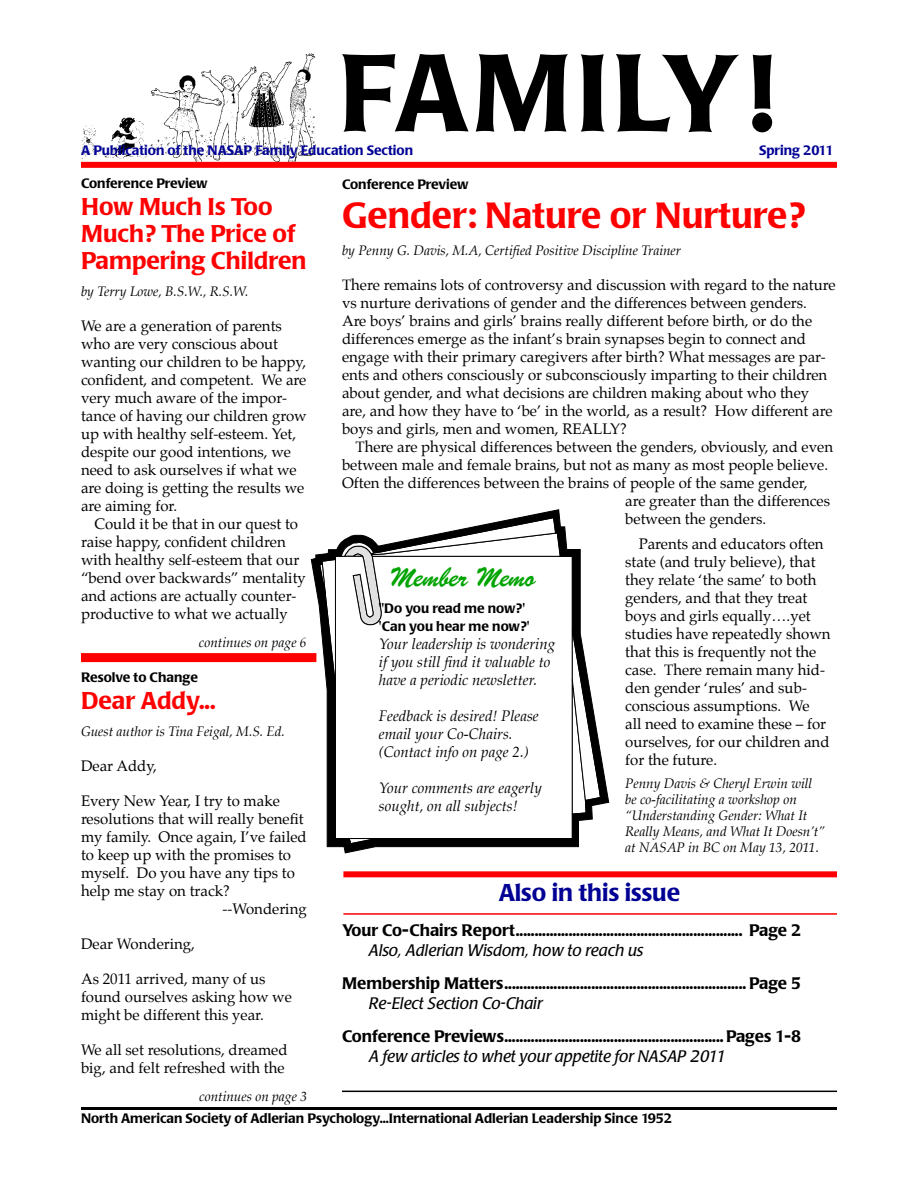
<style>
.page{position:relative;width:918px;height:1188px;background:#fff}
.page>*{position:absolute;margin:0;border:0;box-sizing:border-box;transform-origin:0 0}
.t1{font:500 36px "Poppl Laudatio";color:#f00}
.t2{font:27px "Brush Script BT";color:#00a400}
.t3{font:500 24px/27px "Poppl Laudatio";color:#f00}
.t4{font:500 24px "Poppl Laudatio";color:#000095}
.t5{font:500 16.5px "Poppl Laudatio";color:#000}
.t6{font:italic 16.5px "Poppl Laudatio";color:#000}
.t7{font:15px/18px "Palatino";color:#000}
.t8{font:italic 15px/18px "Palatino";color:#000}
.t9{font:italic 13.5px/16.2px "Palatino";color:#000}
.t10{font:500 13.5px/18px "Poppl Laudatio";color:#000}
.t11{font:500 13.5px "Poppl Laudatio";color:#000095}
</style>
<div class="page">
<img style="left:104px;top:117px;width:42px;height:42px">
<img style="left:81px;top:125px;width:19px;height:32px">
<img style="left:149px;top:54px;width:166px;height:108px">
<div style="left:81px;top:653px;width:235px;height:9px;background:#f00"></div>
<div style="left:343px;top:871px;width:494px;height:6px;background:#f00"></div>
<hr style="left:343px;top:913px;width:494px;height:2px;background:#f00">
<hr style="left:81px;top:1107px;width:756px;height:3px;background:#000">
<hr style="left:342px;top:1091px;width:495px;height:1px;background:#000">
<div style="left:81px;top:162px;width:756px;height:6px;background:#f00"></div>
<svg style="left:310px;top:509px;width:300px;height:345px"></svg>
<svg style="left:319px;top:517px;width:242px;height:181px"></svg>
<svg style="left:342px;top:54px;width:127px;height:78px"></svg>
<svg style="left:476px;top:54px;width:92px;height:78px"></svg>
<svg style="left:581px;top:54px;width:24px;height:78px"></svg>
<svg style="left:616px;top:54px;width:123px;height:78px"></svg>
<svg style="left:752px;top:55px;width:20px;height:77px"></svg>
<p class="t11" style="left:81px;top:143px;width:334px">A Publication of the NASAP Family Education Section</p>
<p class="t11" style="left:759px;top:143px;width:76px">Spring 2011</p>
<p class="t10" style="left:81px;top:175px;width:128px">Conference Preview</p>
<h3 class="t3" style="left:81px;top:194px;width:227px">How Much Is Too<br>Much? The Price of<br>Pampering Children</h3>
<p class="t9" style="left:81px;top:284px;width:169px">by Terry Lowe, B.S.W., R.S.W.</p>
<p class="t7" style="left:81px;top:316px;width:227px">We are a generation of parents who are very conscious about wanting our children to be happy, confident, and competent. We are very much aware of the impor&shy;tance of having our children grow up with healthy self-esteem. Yet, despite our good intentions, we need to ask ourselves if what we are doing is getting the results we are aiming for.</p>
<p class="t7" style="left:81px;top:514px;width:226px;text-indent:14px">Could it be that in our quest to raise happy, confident children with healthy self-esteem that our “bend over backwards” mentality and actions are actually counter&shy;productive to what we actually</p>
<p class="t9" style="left:199px;top:635px;width:109px">continues on page 6</p>
<p class="t10" style="left:81px;top:669px;width:118px">Resolve to Change</p>
<h3 class="t3" style="left:81px;top:688px;width:136px">Dear Addy...</h3>
<p class="t9" style="left:81px;top:724px;width:206px">Guest author is Tina Feigal, M.S. Ed.</p>
<p class="t7" style="left:81px;top:757px;width:77px">Dear Addy,</p>
<p class="t7" style="left:81px;top:792px;width:200px">Every New Year, I try to make</p>
<p class="t7" style="left:81px;top:810px;width:224px">resolutions that will really benefit</p>
<p class="t7" style="left:81px;top:828px;width:227px">my family. Once again, I’ve failed</p>
<p class="t7" style="left:81px;top:846px;width:212px">to keep up with the promises to</p>
<p class="t7" style="left:81px;top:864px;width:216px">myself. Do you have any tips to</p>
<p class="t7" style="left:81px;top:882px;width:150px">help me stay on track?</p>
<p class="t7" style="left:223px;top:900px;width:86px">--Wondering</p>
<p class="t7" style="left:81px;top:935px;width:115px">Dear Wondering,</p>
<p class="t7" style="left:81px;top:970px;width:212px">As 2011 arrived, many of us found ourselves asking how we might be different this year.</p>
<p class="t7" style="left:81px;top:1041px;width:208px">We all set resolutions, dreamed big, and felt refreshed with the</p>
<p class="t9" style="left:199px;top:1088px;width:109px">continues on page 3</p>
<p class="t10" style="left:342px;top:176px;width:128px">Conference Preview</p>
<h1 class="t1" style="left:342px;top:195px;width:465px">Gender: Nature or Nurture?</h1>
<p class="t9" style="left:342px;top:242px;width:341px">by Penny G. Davis, M.A, Certified Positive Discipline Trainer</p>
<p class="t7" style="left:342px;top:276px;width:495px">There remains lots of controversy and discussion with regard to the nature vs nurture derivations of gender and the differences between genders.<br>Are boys’ brains and girls’ brains really different before birth, or do the differences emerge as the infant’s brain synapses begin to connect and engage with their primary caregivers after birth? What messages are par&shy;ents and others consciously or subconsciously imparting to their children about gender, and what decisions are children making about who they are, and how they have to ‘be’ in the world, as a result? How different are boys and girls, men and women, REALLY?</p>
<p class="t7" style="left:356px;top:438px;width:479px">There are physical differences between the genders, obviously, and even</p>
<p class="t7" style="left:342px;top:456px;width:488px">between male and female brains, but not as many as most people believe.</p>
<p class="t7" style="left:342px;top:474px;width:467px">Often the differences between the brains of people of the same gender,</p>
<p class="t7" style="left:625px;top:492px;width:206px">are greater than the differences</p>
<p class="t7" style="left:625px;top:510px;width:142px">between the genders.</p>
<p class="t7" style="left:625px;top:534px;width:207px;text-indent:14px">Parents and educators often state (and truly believe), that they relate ‘the same’ to both genders, and that they treat boys and girls equally….yet studies have repeatedly shown that this is frequently not the case. There remain many hid&shy;den gender ‘rules’ and sub&shy;conscious assumptions. We<br>all need to examine these – for ourselves, for our children and for the future.</p>
<p class="t9" style="left:625px;top:775px;width:201px">Penny Davis &amp; Cheryl Erwin will be co-facilitating a workshop on “Understanding Gender: What It<br>Really Means, and What It Doesn’t” at NASAP in BC on May 13, 2011.</p>
<h2 class="t2" style="left:390px;top:561px;width:148px">Member Memo</h2>
<p class="t10" style="left:379px;top:599px;width:152px">"Do you read me now?' 'Can you hear me now?'</p>
<p class="t8" style="left:379px;top:635px;width:178px">Your leadership is wondering if you still find it valuable to have a periodic newsletter.</p>
<p class="t8" style="left:379px;top:707px;width:161px">Feedback is desired! Please email your Co-Chairs. (Contact info on page 2.)</p>
<p class="t8" style="left:379px;top:779px;width:164px">Your comments are eagerly sought, on all subjects!</p>
<h3 class="t4" style="left:499px;top:879px;width:183px">Also in this issue</h3>
<p class="t5" style="left:342px;top:921px;width:460px">Your Co-Chairs Report............................................................ Page 2</p>
<p class="t6" style="left:369px;top:941px;width:276px">Also, Adlerian Wisdom, how to reach us</p>
<p class="t5" style="left:342px;top:974px;width:460px">Membership Matters................................................................ Page 5</p>
<p class="t6" style="left:369px;top:994px;width:175px">Re-Elect Section Co-Chair</p>
<p class="t5" style="left:342px;top:1027px;width:460px">Conference Previews..........................................................Pages 1-8</p>
<p class="t6" style="left:369px;top:1047px;width:358px">A few articles to whet your appetite for NASAP 2011</p>
<p class="t10" style="left:81px;top:1110px;width:593px">North American Society of Adlerian Psychology...International Adlerian Leadership Since 1952</p>
</div>
